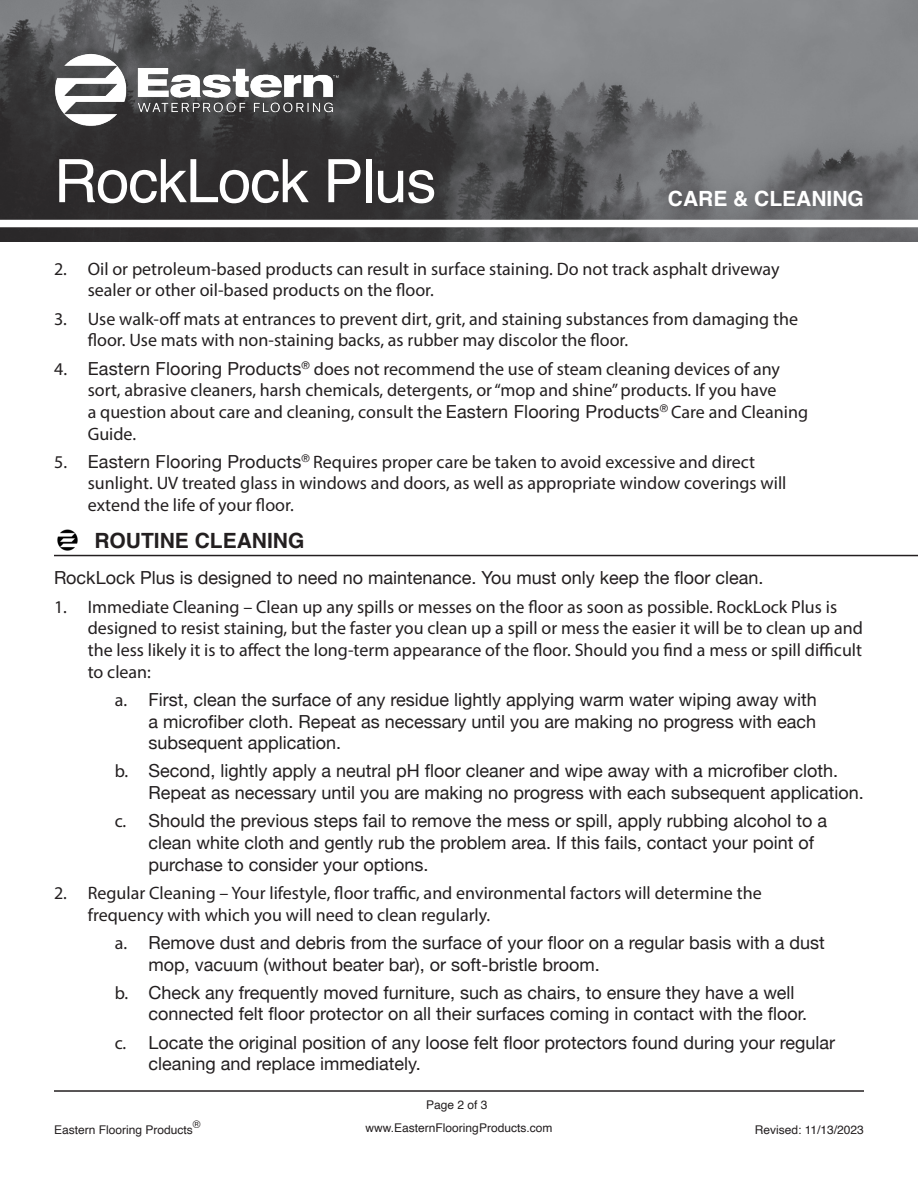
<style>
.page{position:relative;width:918px;height:1188px;background:#fff}
.page>*{position:absolute;margin:0;border:0;box-sizing:border-box;transform-origin:0 0}
.t1{font:60px "Helvetica";letter-spacing:-.02em;color:#fff}
.t2{font:700 21px "Helvetica";color:#231f20}
.t3{font:700 21px "Helvetica";color:#fff}
.t4{font:18px/21.6px "Myriad Pro";color:#231f20}
.t5{font:18px/21.6px "Helvetica Neue";color:#231f20}
.t6{font:12px "Helvetica";color:#231f20}
.t7{font:10.5px "Helvetica";color:#231f20}
.s1{font-family:"Helvetica Neue"}
.s2{font-family:"Myriad Pro"}
</style>
<div class="page">
<img style="left:0;top:0;width:918px;height:242px">
<img style="left:24px;top:24px;width:340px;height:133px">
<div style="left:0;top:220px;width:918px;height:7px;background:#fff"></div>
<hr style="left:54px;top:1090px;width:810px;height:2px;background:#231f20">
<hr style="left:54px;top:555px;width:864px;height:1px;background:#231f20">
<img style="left:57px;top:529px;width:21px;height:22px">
<h1 class="t1" style="left:54px;top:135px;width:384px">RockLock Plus</h1>
<p class="t3" style="left:668px;top:186px;width:197px">CARE &amp; CLEANING</p>
<p class="t4" style="left:88px;top:258px;width:693px;text-indent:-34px">2. Oil or petroleum-based products can result in surface staining. Do not track asphalt driveway sealer or other oil-based products on the floor.</p>
<p class="t4" style="left:88px;top:308px;width:712px;text-indent:-34px">3. Use walk-off mats at entrances to prevent dirt, grit, and staining substances from damaging the floor. Use mats with non-staining backs, as rubber may discolor the floor.</p>
<p class="t4" style="left:88px;top:358px;width:722px;text-indent:-34px">4. <span class="s1">Eastern Flooring Products</span><sup>®</sup> does not recommend the use of steam cleaning devices of any sort, abrasive cleaners, harsh chemicals, detergents, or “mop and shine” products. If you have<br>a question about care and cleaning, consult the <span class="s1">Eastern Flooring Products</span><sup>®</sup> Care and Cleaning Guide.</p>
<p class="t4" style="left:88px;top:451px;width:700px;text-indent:-34px">5. <span class="s1">Eastern Flooring Products</span><sup>®</sup> Requires proper care be taken to avoid excessive and direct sunlight. UV treated glass in windows and doors, as well as appropriate window coverings will extend the life of your floor.</p>
<p class="t2" style="left:94px;top:528px;width:212px">ROUTINE CLEANING</p>
<p class="t5" style="left:54px;top:568px;width:711px">RockLock Plus is designed to need no maintenance. You must only keep the floor clean.</p>
<p class="t4" style="left:88px;top:596px;width:777px;text-indent:-34px">1. Immediate Cleaning – Clean up any spills or messes on the floor as soon as possible. RockLock Plus is designed to resist staining, but the faster you clean up a spill or mess the easier it will be to clean up and the less likely it is to affect the long-term appearance of the floor. Should you find a mess or spill difficult to clean:</p>
<p class="t5" style="left:148px;top:690px;width:670px;text-align:justify;text-indent:-34px"><span class="s2">a.</span> First, clean the surface of any residue lightly applying warm water wiping away with a microfiber cloth. Repeat as necessary until you are making no progress with each subsequent application.</p>
<p class="t5" style="left:148px;top:761px;width:717px;text-indent:-34px"><span class="s2">b.</span> Second, lightly apply a neutral pH floor cleaner and wipe away with a microfiber cloth.<br>Repeat as necessary until you are making no progress with each subsequent application.</p>
<p class="t5" style="left:148px;top:811px;width:680px;text-indent:-34px"><span class="s2">c.</span> Should the previous steps fail to remove the mess or spill, apply rubbing alcohol to a clean white cloth and gently rub the problem area. If this fails, contact your point of purchase to consider your options.</p>
<p class="t4" style="left:88px;top:882px;width:675px;text-indent:-34px">2. Regular Cleaning – Your lifestyle, floor traffic, and environmental factors will determine the frequency with which you will need to clean regularly.</p>
<p class="t5" style="left:148px;top:933px;width:678px;text-indent:-34px"><span class="s2">a.</span> Remove dust and debris from the surface of your floor on a regular basis with a dust mop, vacuum (without beater bar), or soft-bristle broom.</p>
<p class="t5" style="left:148px;top:983px;width:660px;text-indent:-34px"><span class="s2">b.</span> Check any frequently moved furniture, such as chairs, to ensure they have a well connected felt floor protector on all their surfaces coming in contact with the floor.</p>
<p class="t5" style="left:148px;top:1033px;width:688px;text-indent:-34px"><span class="s2">c.</span> Locate the original position of any loose felt floor protectors found during your regular cleaning and replace immediately.</p>
<p class="t6" style="left:426px;top:1095px;width:63px">Page 2 of 3</p>
<p class="t7" style="left:193px;top:1116px;width:9px">®</p>
<p class="t6" style="left:366px;top:1118px;width:188px">www.EasternFlooringProducts.com</p>
<p class="t6" style="left:54px;top:1121px;width:140px">Eastern Flooring Products</p>
<p class="t6" style="left:755px;top:1121px;width:111px">Revised: 11/13/2023</p>
</div>
